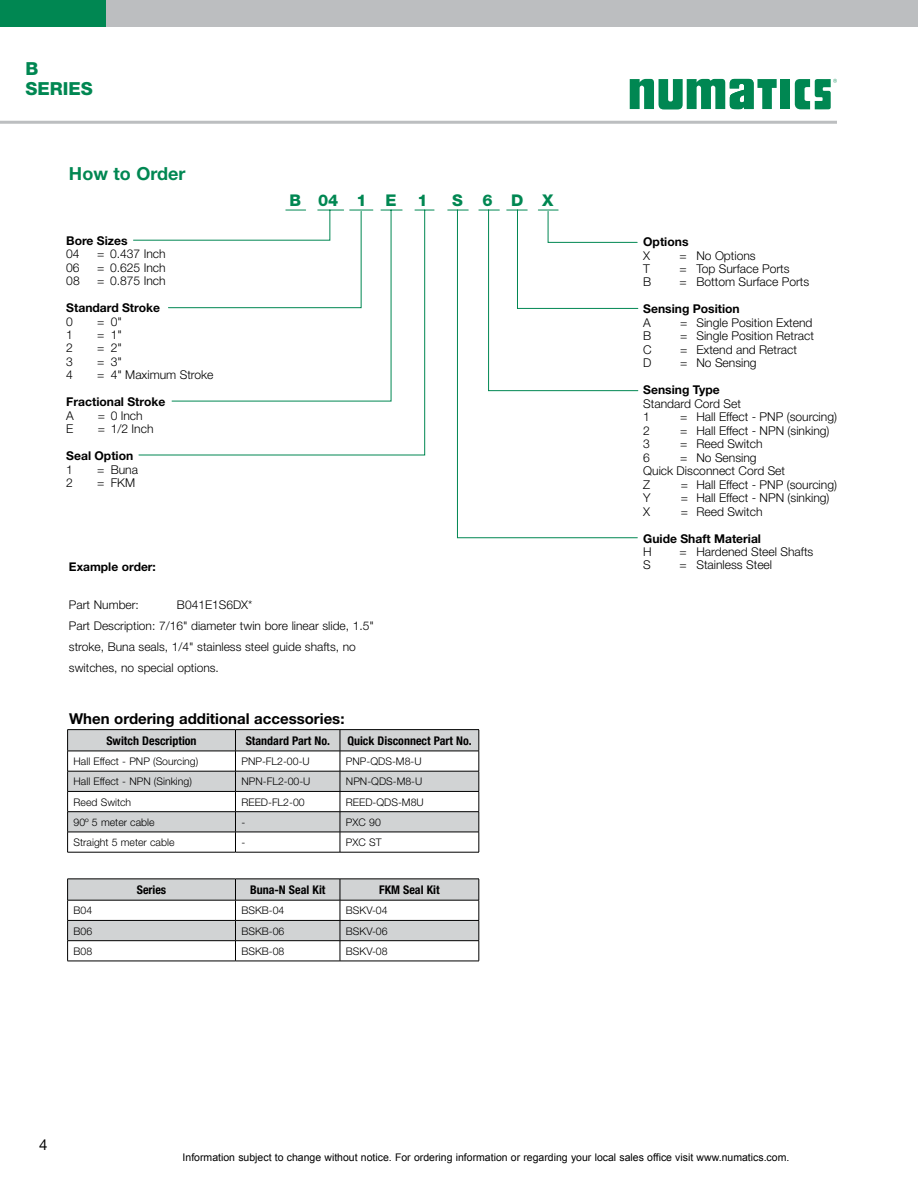
<style>
.page{position:relative;width:918px;height:1188px;background:#fff}
.page>*{position:absolute;margin:0;border:0;box-sizing:border-box;transform-origin:0 0}
.t1{font:700 18px "Helvetica Neue";color:#008752}
.t2{font:800 18px/19.5px "Helvetica Neue";color:#008752}
.t3{font:800 16.2px "Helvetica Neue";color:#008752}
.t4{font:700 15px "Helvetica Neue";color:#000}
.t5{font:15px "Helvetica Neue";color:#000}
.t6{font:300 12.15px/13.5px "Helvetica Neue";color:#000}
.t7{font:700 12.15px "Helvetica Neue";color:#000}
.t8{font:300 12px/21px "Helvetica Neue";color:#000}
.t9{font:700 condensed 12px "Helvetica Neue";color:#000}
.t10{font:700 12px "Helvetica Neue";color:#000}
.t11{font:300 10.5px "Helvetica Neue";color:#000}
.t12{font:10.5px "Arial";color:#000}
</style>
<div class="page">
<div style="left:780px;top:79px;width:10px;height:30px;background:#008752"></div>
<svg style="left:795px;top:79px;width:42px;height:30px"></svg>
<svg style="left:630px;top:79px;width:147px;height:31px"></svg>
<hr style="left:0;top:121px;width:837px;height:3px;background:#bcbec0">
<div style="left:0;top:0;width:107px;height:27px;background:#008752"></div>
<div style="left:106px;top:0;width:812px;height:27px;background:#bcbec0"></div>
<hr style="left:67px;top:729px;width:168px;height:1px;background:#000">
<hr style="left:235px;top:729px;width:105px;height:1px;background:#000">
<hr style="left:340px;top:729px;width:139px;height:1px;background:#000">
<svg style="left:67px;top:730px;width:413px;height:122px"></svg>
<hr style="left:67px;top:852px;width:168px;height:1px;background:#000">
<hr style="left:235px;top:852px;width:105px;height:1px;background:#000">
<hr style="left:340px;top:852px;width:139px;height:1px;background:#000">
<svg style="left:67px;top:879px;width:413px;height:82px"></svg>
<hr style="left:67px;top:961px;width:168px;height:1px;background:#000">
<hr style="left:235px;top:961px;width:105px;height:1px;background:#000">
<hr style="left:340px;top:961px;width:139px;height:1px;background:#000">
<svg style="left:133px;top:209px;width:506px;height:247px"></svg>
<svg style="left:447px;top:209px;width:191px;height:329px"></svg>
<h1 class="t2" style="left:26px;top:59px;width:69px">B<br>SERIES</h1>
<h1 class="t1" style="left:69px;top:162px;width:118px">How to Order</h1>
<p class="t7" style="left:66px;top:233px;width:63px">Bore Sizes</p>
<p class="t6" style="left:66px;top:247px;width:15px">04</p>
<p class="t6" style="left:97px;top:247px;width:70px">= 0.437 Inch</p>
<p class="t6" style="left:66px;top:260px;width:15px">06</p>
<p class="t6" style="left:97px;top:260px;width:70px">= 0.625 Inch</p>
<p class="t6" style="left:66px;top:274px;width:15px">08</p>
<p class="t6" style="left:97px;top:274px;width:70px">= 0.875 Inch</p>
<p class="t7" style="left:66px;top:300px;width:95px">Standard Stroke</p>
<p class="t6" style="left:66px;top:314px;width:8px">0</p>
<p class="t6" style="left:111px;top:314px;width:13px">0"</p>
<p class="t6" style="left:66px;top:328px;width:8px">1</p>
<p class="t6" style="left:111px;top:328px;width:13px">1"</p>
<p class="t6" style="left:66px;top:341px;width:8px">2</p>
<p class="t6" style="left:111px;top:341px;width:13px">2"</p>
<p class="t6" style="left:66px;top:355px;width:8px">3</p>
<p class="t6" style="left:111px;top:355px;width:13px">3"</p>
<p class="t6" style="left:66px;top:368px;width:8px">4</p>
<p class="t6" style="left:97px;top:314px;width:118px">=<br>=<br>=<br>=<br>= 4" Maximum Stroke</p>
<p class="t7" style="left:66px;top:395px;width:101px">Fractional Stroke</p>
<p class="t6" style="left:66px;top:409px;width:9px">A</p>
<p class="t6" style="left:111px;top:409px;width:34px">0 Inch</p>
<p class="t6" style="left:66px;top:422px;width:9px">E</p>
<p class="t6" style="left:98px;top:409px;width:57px">=<br>= 1/2 Inch</p>
<p class="t7" style="left:66px;top:448px;width:69px">Seal Option</p>
<p class="t6" style="left:66px;top:462px;width:8px">1</p>
<p class="t6" style="left:111px;top:462px;width:29px">Buna</p>
<p class="t6" style="left:66px;top:476px;width:8px">2</p>
<p class="t6" style="left:97px;top:462px;width:39px">=<br>= FKM</p>
<h2 class="t3" style="left:452px;top:191px;width:12px">S</h2>
<h2 class="t3" style="left:290px;top:191px;width:13px">B</h2>
<h2 class="t3" style="left:356px;top:191px;width:12px">1</h2>
<h2 class="t3" style="left:318px;top:191px;width:22px">04</h2>
<h2 class="t3" style="left:385px;top:191px;width:13px">E</h2>
<h2 class="t3" style="left:418px;top:191px;width:12px">1</h2>
<h2 class="t3" style="left:483px;top:191px;width:12px">6</h2>
<h2 class="t3" style="left:542px;top:191px;width:13px">X</h2>
<h2 class="t3" style="left:511px;top:191px;width:14px">D</h2>
<p class="t10" style="left:69px;top:560px;width:88px">Example order:</p>
<p class="t8" style="left:69px;top:594px;width:71px">Part Number:</p>
<p class="t8" style="left:69px;top:594px;width:306px;text-indent:108px">B041E1S6DX*<br>Part Description: 7/16" diameter twin bore linear slide, 1.5" stroke, Buna seals, 1/4" stainless steel guide shafts, no switches, no special options.</p>
<p class="t4" style="left:69px;top:710px;width:277px">When ordering additional accessories:</p>
<p class="t9" style="left:106px;top:733px;width:92px">Switch Description</p>
<p class="t9" style="left:246px;top:733px;width:86px">Standard Part No.</p>
<p class="t9" style="left:347px;top:733px;width:126px">Quick Disconnect Part No.</p>
<p class="t11" style="left:74px;top:755px;width:126px">Hall Effect - PNP (Sourcing)</p>
<p class="t11" style="left:241px;top:755px;width:70px">PNP-FL2-00-U</p>
<p class="t11" style="left:346px;top:755px;width:77px">PNP-QDS-M8-U</p>
<p class="t11" style="left:74px;top:775px;width:120px">Hall Effect - NPN (Sinking)</p>
<p class="t11" style="left:241px;top:775px;width:71px">NPN-FL2-00-U</p>
<p class="t11" style="left:346px;top:775px;width:78px">NPN-QDS-M8-U</p>
<p class="t11" style="left:74px;top:796px;width:59px">Reed Switch</p>
<p class="t11" style="left:241px;top:796px;width:65px">REED-FL2-00</p>
<p class="t11" style="left:346px;top:796px;width:79px">REED-QDS-M8U</p>
<p class="t11" style="left:74px;top:816px;width:83px">90º 5 meter cable</p>
<p class="t11" style="left:241px;top:816px;width:5px">-</p>
<p class="t11" style="left:346px;top:816px;width:36px">PXC 90</p>
<p class="t11" style="left:74px;top:836px;width:102px">Straight 5 meter cable</p>
<p class="t11" style="left:241px;top:836px;width:5px">-</p>
<p class="t11" style="left:346px;top:836px;width:37px">PXC ST</p>
<p class="t9" style="left:137px;top:883px;width:31px">Series</p>
<p class="t9" style="left:250px;top:883px;width:77px">Buna-N Seal Kit</p>
<p class="t9" style="left:379px;top:883px;width:62px">FKM Seal Kit</p>
<p class="t11" style="left:74px;top:904px;width:20px">B04</p>
<p class="t11" style="left:241px;top:904px;width:44px">BSKB-04</p>
<p class="t11" style="left:346px;top:904px;width:43px">BSKV-04</p>
<p class="t11" style="left:74px;top:925px;width:20px">B06</p>
<p class="t11" style="left:241px;top:925px;width:44px">BSKB-06</p>
<p class="t11" style="left:346px;top:925px;width:43px">BSKV-06</p>
<p class="t11" style="left:74px;top:945px;width:20px">B08</p>
<p class="t11" style="left:241px;top:945px;width:44px">BSKB-08</p>
<p class="t11" style="left:346px;top:945px;width:43px">BSKV-08</p>
<p class="t7" style="left:643px;top:234px;width:47px">Options</p>
<p class="t6" style="left:643px;top:248px;width:8px">X</p>
<p class="t6" style="left:696px;top:248px;width:61px">No Options</p>
<p class="t6" style="left:643px;top:262px;width:8px">T</p>
<p class="t6" style="left:696px;top:262px;width:95px">Top Surface Ports</p>
<p class="t6" style="left:643px;top:275px;width:10px">B</p>
<p class="t6" style="left:680px;top:248px;width:131px">=<br>=<br>= Bottom Surface Ports</p>
<p class="t7" style="left:643px;top:302px;width:98px">Sensing Position</p>
<p class="t6" style="left:643px;top:316px;width:9px">A</p>
<p class="t6" style="left:696px;top:316px;width:118px">Single Position Extend</p>
<p class="t6" style="left:643px;top:329px;width:10px">B</p>
<p class="t6" style="left:696px;top:329px;width:119px">Single Position Retract</p>
<p class="t6" style="left:643px;top:343px;width:10px">C</p>
<p class="t6" style="left:696px;top:343px;width:102px">Extend and Retract</p>
<p class="t6" style="left:643px;top:356px;width:10px">D</p>
<p class="t6" style="left:680px;top:316px;width:78px">=<br>=<br>=<br>= No Sensing</p>
<p class="t7" style="left:643px;top:382px;width:78px">Sensing Type</p>
<p class="t6" style="left:643px;top:396px;width:99px">Standard Cord Set<br>1</p>
<p class="t6" style="left:696px;top:410px;width:142px">Hall Effect - PNP (sourcing)</p>
<p class="t6" style="left:680px;top:410px;width:9px">=</p>
<p class="t6" style="left:680px;top:423px;width:9px">=</p>
<p class="t6" style="left:680px;top:437px;width:9px">=</p>
<p class="t6" style="left:680px;top:450px;width:78px">= No Sensing</p>
<p class="t6" style="left:643px;top:464px;width:143px">Quick Disconnect Cord Set</p>
<p class="t6" style="left:643px;top:477px;width:8px">Z</p>
<p class="t6" style="left:696px;top:477px;width:142px">Hall Effect - PNP (sourcing)</p>
<p class="t6" style="left:643px;top:491px;width:9px">Y</p>
<p class="t6" style="left:696px;top:491px;width:135px">Hall Effect - NPN (sinking)</p>
<p class="t6" style="left:643px;top:504px;width:8px">X</p>
<p class="t6" style="left:643px;top:423px;width:8px">2</p>
<p class="t6" style="left:696px;top:423px;width:135px">Hall Effect - NPN (sinking)</p>
<p class="t6" style="left:643px;top:437px;width:8px">3</p>
<p class="t6" style="left:696px;top:437px;width:68px">Reed Switch</p>
<p class="t6" style="left:643px;top:450px;width:8px">6</p>
<p class="t6" style="left:681px;top:477px;width:83px">=<br>=<br>= Reed Switch</p>
<p class="t7" style="left:643px;top:531px;width:119px">Guide Shaft Material</p>
<p class="t6" style="left:643px;top:545px;width:10px">H</p>
<p class="t6" style="left:680px;top:545px;width:135px">= Hardened Steel Shafts</p>
<p class="t6" style="left:643px;top:557px;width:9px">S</p>
<p class="t6" style="left:680px;top:557px;width:94px">= Stainless Steel</p>
<p class="t5" style="left:39px;top:1136px;width:10px">4</p>
<p class="t12" style="left:183px;top:1151px;width:608px">Information subject to change without notice. For ordering information or regarding your local sales office visit www.numatics.com.</p>
</div>
